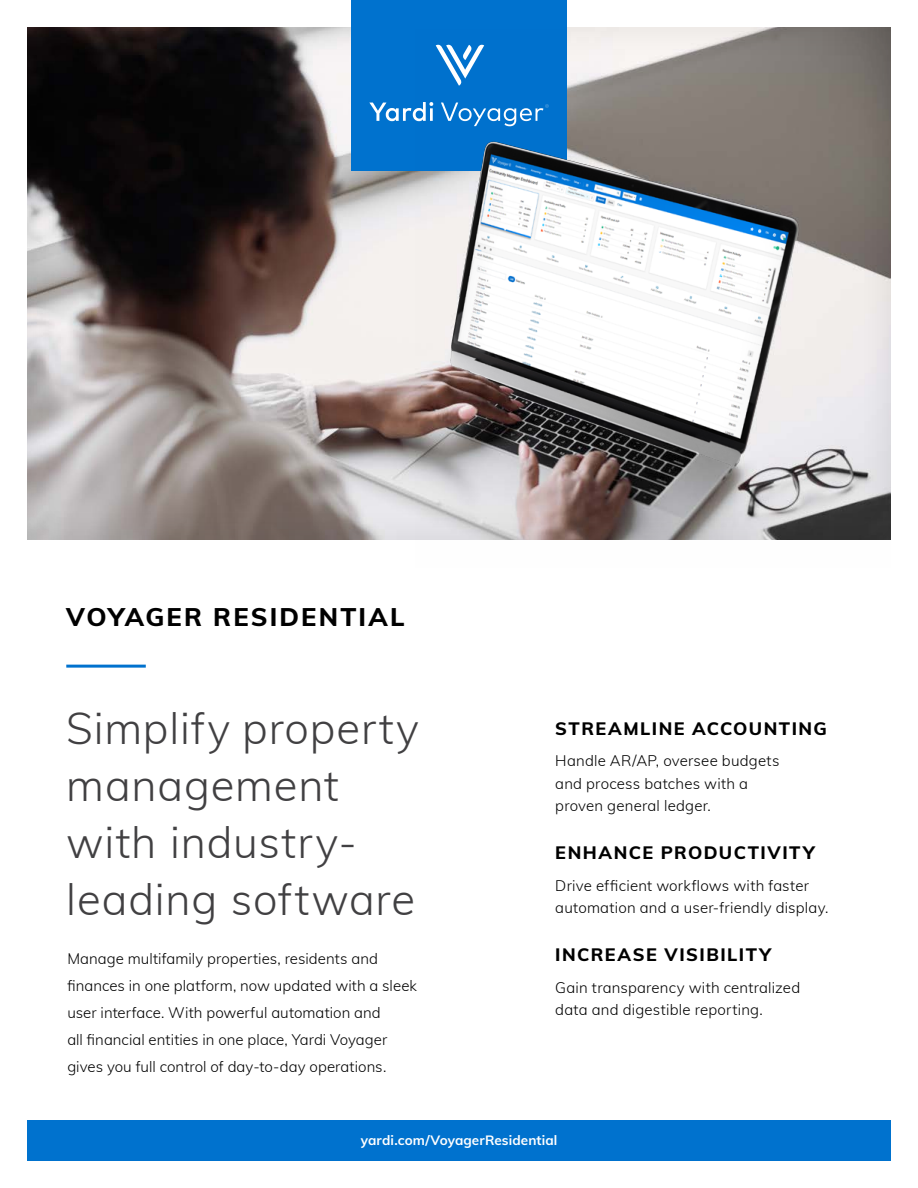
<style>
.page{position:relative;width:918px;height:1188px;background:#fff}
.page>*{position:absolute;margin:0;border:0;box-sizing:border-box;transform-origin:0 0}
.t1{font:300 43.5px/57px "Muli";letter-spacing:.02em;color:#414042}
.t2{font:800 25.5px "Muli";letter-spacing:.085em;color:#000}
.t3{font:800 18px "Muli";letter-spacing:.08em;color:#000}
.t4{font:300 15px/27px "Muli";letter-spacing:.01em;color:#000}
.t5{font:700 13.5px "Muli";letter-spacing:.005em;color:#fff}
</style>
<div class="page">
<div style="left:15px;top:18px;width:889px;height:525px;background:#000;opacity:.1"></div>
<div style="left:351px;top:0;width:216px;height:171px;background:#0072ce"></div>
<div style="left:27px;top:1120px;width:864px;height:41px;background:#0072ce"></div>
<hr style="left:66px;top:665px;width:80px;height:3px;background:#0072ce">
<div style="left:402px;top:19px;width:501px;height:550px;background:#000;opacity:.1"></div>
<svg style="left:369px;top:102px;width:64px;height:19px"></svg>
<svg style="left:441px;top:103px;width:108px;height:23px"></svg>
<svg style="left:436px;top:45px;width:48px;height:41px"></svg>
<h2 class="t2" style="left:66px;top:598px;width:340px">VOYAGER RESIDENTIAL</h2>
<h1 class="t1" style="left:66px;top:697px;width:354px">Simplify property management with industry&shy;leading software</h1>
<p class="t4" style="left:67px;top:944px;width:351px">Manage multifamily properties, residents and finances in one platform, now updated with a sleek user interface. With powerful automation and<br>all financial entities in one place, Yardi Voyager gives you full control of day-to-day operations.</p>
<p class="t3" style="left:555px;top:715px;width:273px">STREAMLINE ACCOUNTING</p>
<p class="t4" style="left:555px;top:749px;width:226px;line-height:22.5px">Handle AR/AP, oversee budgets and process batches with a proven general ledger.</p>
<p class="t3" style="left:555px;top:840px;width:261px">ENHANCE PRODUCTIVITY</p>
<p class="t4" style="left:555px;top:873px;width:275px;line-height:22.5px">Drive efficient workflows with faster automation and a user-friendly display.</p>
<p class="t3" style="left:555px;top:942px;width:217px">INCREASE VISIBILITY</p>
<p class="t4" style="left:555px;top:975px;width:246px;line-height:22.5px">Gain transparency with centralized data and digestible reporting.</p>
<p class="t5" style="left:361px;top:1130px;width:198px">yardi.com/VoyagerResidential</p>
</div>
